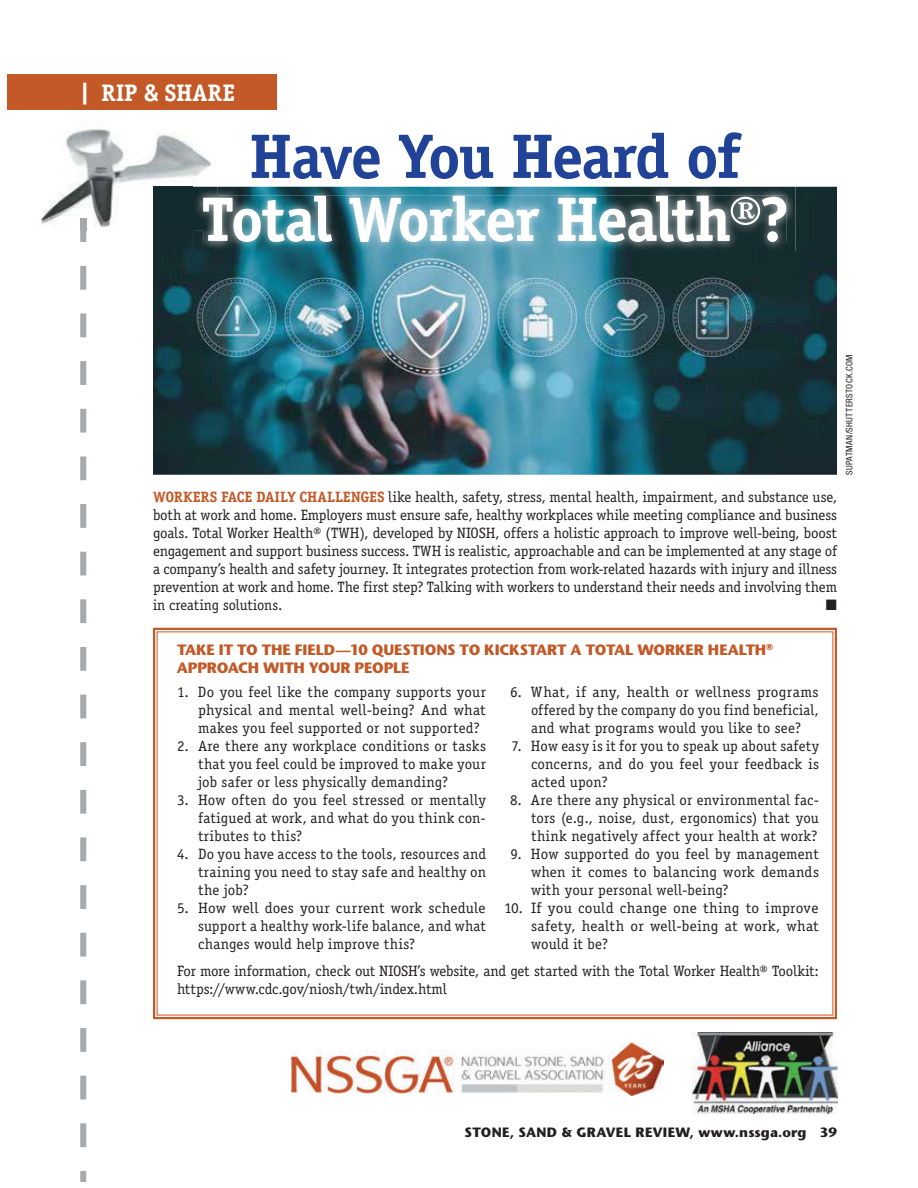
<style>
.page{position:relative;width:918px;height:1188px;background:#fff}
.page>*{position:absolute;margin:0;border:0;box-sizing:border-box;transform-origin:0 0}
.t1{font:700 63px "Officina Serif Std";letter-spacing:-.035em;color:#fff}
.t2{font:700 63px "Officina Serif Std";letter-spacing:-.03em;color:#204398}
.t3{font:700 24px "Officina Serif Std";color:#fff}
.t4{font:15px/18px "Officina Serif Std";letter-spacing:.01em;color:#231f20;text-align:justify}
.t5{font:15px/18px "Officina Serif Std";letter-spacing:-.015em;color:#231f20}
.t6{font:700 15px/18px "Stone Sans Std";letter-spacing:-.01em;color:#c25927}
.t7{font:15px "Zapf Dingbats Std";color:#231f20}
.t8{font:700 13.5px "Stone Sans Std";letter-spacing:.02em;color:#231f20}
.t9{font:condensed 9px "Helvetica Neue LT Std";letter-spacing:.035em;color:#231f20}
.s1{font-family:"Boton BQ";font-weight:500}
.s2{font-weight:700;color:#c25927}
</style>
<div class="page">
<img style="left:218px;top:187px;width:619px;height:288px">
<svg style="left:218px;top:627px;width:619px;height:393px"></svg>
<img style="left:693px;top:1033px;width:144px;height:81px">
<div style="left:7px;top:74px;width:270px;height:36px;background:#c25927"></div>
<img style="left:218px;top:186px;width:577px;height:65px">
<img style="left:218px;top:196px;width:568px;height:46px">
<svg style="left:40px;top:129px;width:178px;height:1052px"></svg>
<img style="left:203px;top:196px;width:15px;height:34px">
<img style="left:292px;top:1043px;width:372px;height:53px">
<h2 class="t3" style="left:81px;top:79px;width:156px"><span class="s1">|</span> RIP &amp; SHARE</h2>
<h1 class="t2" style="left:249px;top:119px;width:493px">Have You Heard of</h1>
<h1 class="t1" style="left:201px;top:182px;width:589px">Total Worker Health®?</h1>
<p class="t4" style="left:153px;top:489px;width:686px"><span class="s2">WORKERS FACE DAILY CHALLENGES</span> like health, safety, stress, mental health, impairment, and substance use, both at work and home. Employers must ensure safe, healthy workplaces while meeting compliance and business goals. Total Worker Health® (TWH), developed by NIOSH, offers a holistic approach to improve well-being, boost engagement and support business success. TWH is realistic, approachable and can be implemented at any stage of a company’s health and safety journey. It integrates protection from work-related hazards with injury and illness prevention at work and home. The first step? Talking with workers to understand their needs and involving them in creating solutions.</p>
<p class="t7" style="left:826px;top:596px;width:13px">■</p>
<p class="t9" style="left:844px;top:475px;width:122px;rotate:-90deg">SUPATMAN/SHUTTERSTOCK.COM</p>
<p class="t6" style="left:177px;top:641px;width:598px">TAKE IT TO THE FIELD—10 QUESTIONS TO KICKSTART A TOTAL WORKER HEALTH<sup>®<br></sup>APPROACH WITH YOUR PEOPLE</p>
<p class="t4" style="left:198px;top:684px;width:289px;text-indent:-21px">1. Do you feel like the company supports your physical and mental well-being? And what makes you feel supported or not supported?</p>
<p class="t4" style="left:198px;top:738px;width:290px;text-indent:-21px">2. Are there any workplace conditions or tasks that you feel could be improved to make your job safer or less physically demanding?</p>
<p class="t4" style="left:198px;top:792px;width:289px;text-indent:-21px">3. How often do you feel stressed or mentally fatigued at work, and what do you think con&shy;tributes to this?</p>
<p class="t4" style="left:198px;top:846px;width:290px;text-indent:-21px">4. Do you have access to the tools, resources and training you need to stay safe and healthy on the job?</p>
<p class="t4" style="left:198px;top:900px;width:289px;text-indent:-21px">5. How well does your current work schedule support a healthy work-life balance, and what changes would help improve this?</p>
<p class="t4" style="left:531px;top:684px;width:289px;text-indent:-21px">6. What, if any, health or wellness programs offered by the company do you find beneficial, and what programs would you like to see?</p>
<p class="t4" style="left:531px;top:738px;width:290px;text-indent:-20px">7. How easy is it for you to speak up about safety concerns, and do you feel your feedback is acted upon?</p>
<p class="t4" style="left:531px;top:792px;width:290px;text-indent:-21px">8. Are there any physical or environmental fac&shy;tors (e.g., noise, dust, ergonomics) that you think negatively affect your health at work?</p>
<p class="t4" style="left:531px;top:846px;width:289px;text-indent:-20px">9. How supported do you feel by management when it comes to balancing work demands with your personal well-being?</p>
<p class="t4" style="left:531px;top:900px;width:289px;text-indent:-27px">10. If you could change one thing to improve safety, health or well-being at work, what would it be?</p>
<p class="t5" style="left:177px;top:963px;width:644px">For more information, check out NIOSH’s website, and get started with the Total Worker Health® Toolkit: https://www.cdc.gov/niosh/twh/index.html</p>
<p class="t8" style="left:465px;top:1125px;width:374px">STONE, SAND &amp; GRAVEL REVIEW, www.nssga.org 39</p>
</div>
